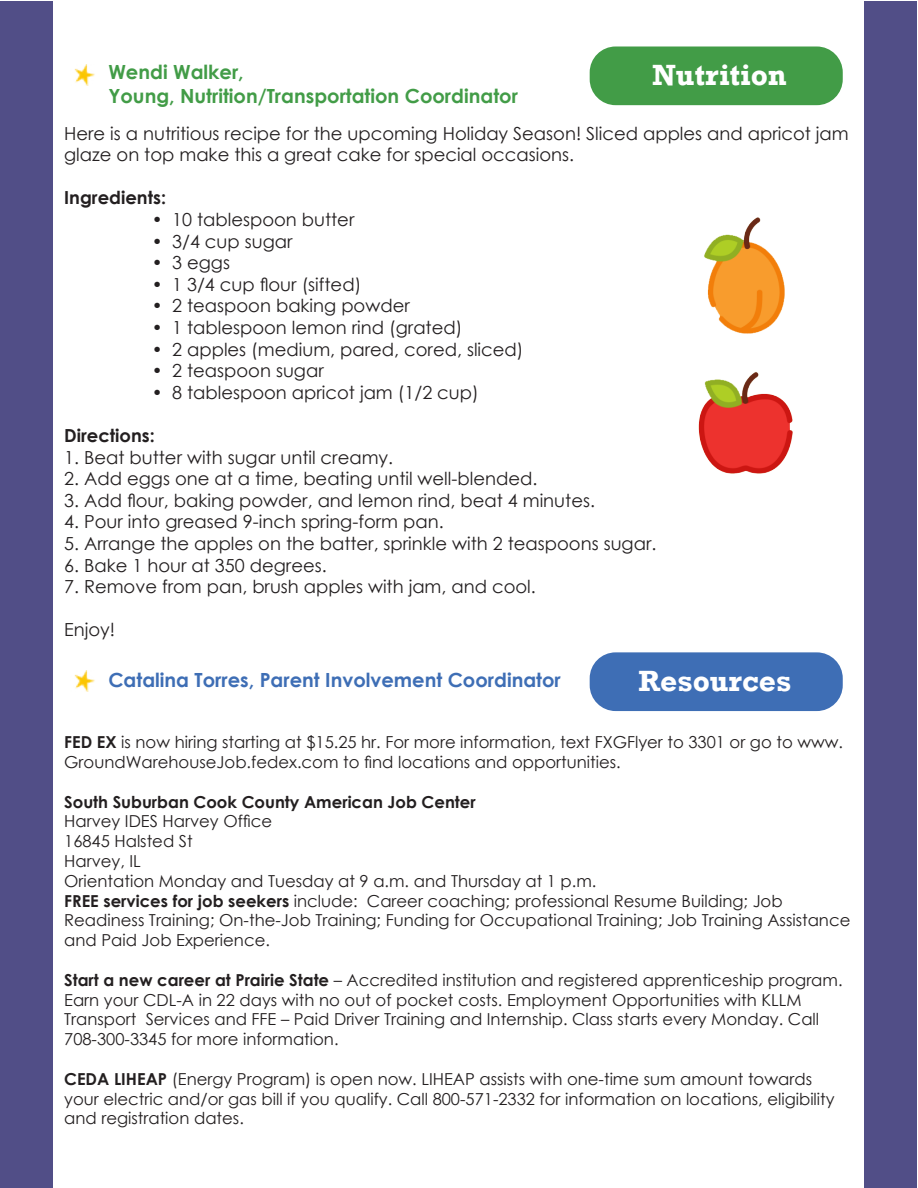
<style>
.page{position:relative;width:918px;height:1188px;background:#fff}
.page>*{position:absolute;margin:0;border:0;box-sizing:border-box;transform-origin:0 0}
.t1{font:700 30px "Rockwell";color:#fff}
.t2{font:700 19.5px "Century Gothic";color:#429c47}
.t3{font:700 19.5px "Century Gothic";color:#3e6eb5}
.t4{font:18px/21.6px "Century Gothic";color:#231f20}
.t5{font:700 18px "Century Gothic";color:#231f20}
.t6{font:16.5px/19.8px "Century Gothic";color:#231f20}
.t7{font:700 16.5px "Century Gothic";color:#231f20}
.s1{font-weight:700}
</style>
<div class="page">
<div style="left:865px;top:1px;width:52px;height:1186px;background:#514e87"></div>
<div style="left:0;top:1px;width:52px;height:1186px;background:#514e87"></div>
<div style="left:590px;top:652px;width:253px;height:59px;background:#3e6eb5;border-radius:26px"></div>
<div style="left:590px;top:46px;width:253px;height:59px;background:#429c47;border-radius:26px"></div>
<img style="left:74px;top:670px;width:21px;height:21px">
<img style="left:74px;top:65px;width:21px;height:21px">
<img style="left:698px;top:217px;width:95px;height:257px">
<p class="t2" style="left:108px;top:57px;width:137px">Wendi Walker,</p>
<p class="t2" style="left:108px;top:81px;width:411px">Young, Nutrition/Transportation Coordinator</p>
<p class="t1" style="left:652px;top:51px;width:136px">Nutrition</p>
<p class="t4" style="left:64px;top:122px;width:786px">Here is a nutritious recipe for the upcoming Holiday Season! Sliced apples and apricot jam glaze on top make this a great cake for special occasions.</p>
<p class="t5" style="left:64px;top:184px;width:103px">Ingredients:</p>
<p class="t4" style="left:152px;top:209px;width:204px">• 10 tablespoon butter</p>
<p class="t4" style="left:152px;top:230px;width:142px">• 3/4 cup sugar</p>
<p class="t4" style="left:152px;top:252px;width:80px">• 3 eggs</p>
<p class="t4" style="left:152px;top:273px;width:211px">• 1 3/4 cup flour (sifted)</p>
<p class="t4" style="left:152px;top:295px;width:259px">• 2 teaspoon baking powder</p>
<p class="t4" style="left:152px;top:317px;width:312px">• 1 tablespoon lemon rind (grated)</p>
<p class="t4" style="left:152px;top:338px;width:373px">• 2 apples (medium, pared, cored, sliced)</p>
<p class="t4" style="left:152px;top:360px;width:173px">• 2 teaspoon sugar</p>
<p class="t4" style="left:152px;top:381px;width:328px">• 8 tablespoon apricot jam (1/2 cup)</p>
<p class="t5" style="left:64px;top:422px;width:92px">Directions:</p>
<p class="t4" style="left:64px;top:446px;width:331px">1. Beat butter with sugar until creamy.</p>
<p class="t4" style="left:64px;top:468px;width:475px">2. Add eggs one at a time, beating until well-blended.</p>
<p class="t4" style="left:64px;top:489px;width:532px">3. Add flour, baking powder, and lemon rind, beat 4 minutes.</p>
<p class="t4" style="left:64px;top:511px;width:381px">4. Pour into greased 9-inch spring-form pan.</p>
<p class="t4" style="left:64px;top:533px;width:594px">5. Arrange the apples on the batter, sprinkle with 2 teaspoons sugar.</p>
<p class="t4" style="left:64px;top:554px;width:264px">6. Bake 1 hour at 350 degrees.</p>
<p class="t4" style="left:64px;top:576px;width:473px">7. Remove from pan, brush apples with jam, and cool.</p>
<p class="t4" style="left:64px;top:619px;width:53px">Enjoy!</p>
<p class="t3" style="left:108px;top:665px;width:454px">Catalina Torres, Parent Involvement Coordinator</p>
<p class="t1" style="left:638px;top:657px;width:155px">Resources</p>
<p class="t6" style="left:64px;top:732px;width:780px"><span class="s1">FED EX</span> is now hiring starting at $15.25 hr. For more information, text FXGFlyer to 3301 or go to www.<br>GroundWarehouseJob.fedex.com to find locations and opportunities.</p>
<p class="t7" style="left:64px;top:789px;width:413px">South Suburban Cook County American Job Center</p>
<p class="t6" style="left:64px;top:811px;width:210px">Harvey IDES Harvey Office</p>
<p class="t6" style="left:64px;top:831px;width:130px">16845 Halsted St</p>
<p class="t6" style="left:64px;top:851px;width:78px">Harvey, IL</p>
<p class="t6" style="left:64px;top:871px;width:534px">Orientation Monday and Tuesday at 9 a.m. and Thursday at 1 p.m.</p>
<p class="t6" style="left:64px;top:891px;width:788px"><span class="s1">FREE services for job seekers</span> include: Career coaching; professional Resume Building; Job<br>Readiness Training; On-the-Job Training; Funding for Occupational Training; Job Training Assistance and Paid Job Experience.</p>
<p class="t6" style="left:64px;top:970px;width:780px"><span class="s1">Start a new career at Prairie State</span> – Accredited institution and registered apprenticeship program.<br>Earn your CDL-A in 22 days with no out of pocket costs. Employment Opportunities with KLLM Transport Services and FFE – Paid Driver Training and Internship. Class starts every Monday. Call 708-300-3345 for more information.</p>
<p class="t6" style="left:64px;top:1069px;width:772px"><span class="s1">CEDA LIHEAP</span> (Energy Program) is open now. LIHEAP assists with one-time sum amount towards your electric and/or gas bill if you qualify. Call 800-571-2332 for information on locations, eligibility and registration dates.</p>
</div>
